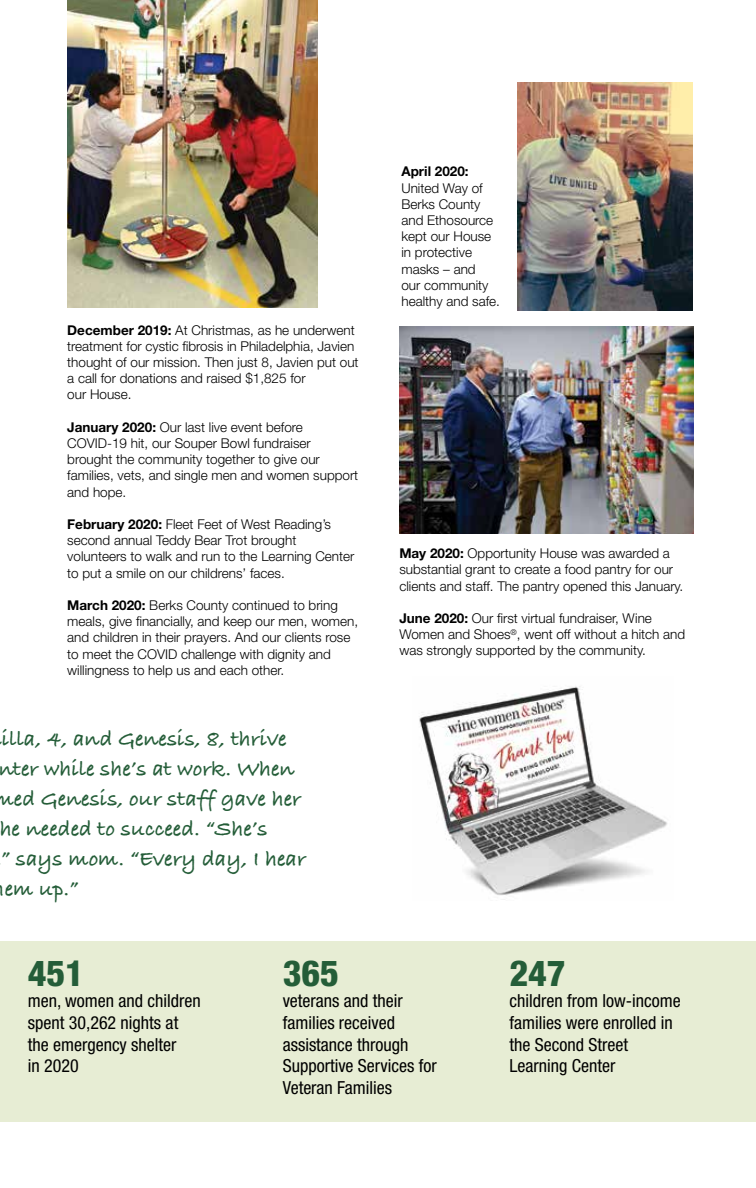
<style>
.page{position:relative;width:756px;height:1188px;background:#fff}
.page>*{position:absolute;margin:0;border:0;box-sizing:border-box;transform-origin:0 0}
.t1{font:800 condensed 36px "Helvetica Neue";color:#245d38}
.t2{font:700 22.5px "Bradley Hand ITCTT";color:#245d38}
.t3{font:condensed 18px/21.6px "Helvetica Neue";color:#000}
.t4{font:300 13.5px/16.2px "Helvetica Neue";color:#000}
.t5{font:700 13.5px "Helvetica Neue";color:#000}
.s1{font-weight:700}
</style>
<div class="page">
<div style="left:0;top:941px;width:756px;height:181px;background:#e7edd4"></div>
<img style="left:67px;top:0;width:250px;height:308px">
<img style="left:399px;top:327px;width:294px;height:207px">
<img style="left:518px;top:82px;width:174px;height:228px">
<img style="left:419px;top:686px;width:249px;height:209px">
<p class="t4" style="left:67px;top:321px;width:293px"><span class="s1">December 2019:</span> At Christmas, as he underwent treatment for cystic fibrosis in Philadelphia, Javien thought of our mission. Then just 8, Javien put out a call for donations and raised $1,825 for<br>our House.</p>
<p class="t4" style="left:67px;top:419px;width:293px"><span class="s1">January 2020:</span> Our last live event before COVID-19 hit, our Souper Bowl fundraiser brought the community together to give our families, vets, and single men and women support and hope.</p>
<p class="t4" style="left:67px;top:516px;width:289px"><span class="s1">February 2020:</span> Fleet Feet of West Reading’s second annual Teddy Bear Trot brought volunteers to walk and run to the Learning Center to put a smile on our childrens’ faces.</p>
<p class="t4" style="left:67px;top:597px;width:292px"><span class="s1">March 2020:</span> Berks County continued to bring meals, give financially, and keep our men, women, and children in their prayers. And our clients rose to meet the COVID challenge with dignity and willingness to help us and each other.</p>
<h2 class="t2" style="left:2px;top:721px;width:286px">illa, 4, and Genesis, 8, thrive</h2>
<h2 class="t2" style="left:-2px;top:751px;width:298px">nter while she’s at work. When</h2>
<h2 class="t2" style="left:-6px;top:781px;width:309px">med Genesis, our staff gave her</h2>
<h2 class="t2" style="left:0;top:811px;width:269px">he needed to succeed. “She’s</h2>
<h2 class="t2" style="left:1px;top:841px;width:306px">” says mom. “Every day, I hear</h2>
<h2 class="t2" style="left:5px;top:871px;width:75px">em up.”</h2>
<p class="t5" style="left:401px;top:163px;width:69px">April 2020:</p>
<p class="t4" style="left:401px;top:179px;width:100px">United Way of<br>Berks County and Ethosource kept our House in protective masks – and<br>our community healthy and safe.</p>
<p class="t4" style="left:399px;top:545px;width:286px"><span class="s1">May 2020:</span> Opportunity House was awarded a substantial grant to create a food pantry for our clients and staff. The pantry opened this January.</p>
<p class="t4" style="left:399px;top:610px;width:287px"><span class="s1">June 2020:</span> Our first virtual fundraiser, Wine<br>Women and Shoes<sup>®</sup>, went off without a hitch and was strongly supported by the community.</p>
<h1 class="t1" style="left:28px;top:951px;width:58px">451</h1>
<h3 class="t3" style="left:28px;top:990px;width:174px">men, women and children spent 30,262 nights at the emergency shelter<br>in 2020</h3>
<h1 class="t1" style="left:283px;top:951px;width:58px">365</h1>
<h3 class="t3" style="left:283px;top:990px;width:156px">veterans and their families received assistance through<br>Supportive Services for<br>Veteran Families</h3>
<h1 class="t1" style="left:509px;top:951px;width:58px">247</h1>
<h3 class="t3" style="left:509px;top:990px;width:173px">children from low-income families were enrolled in the Second Street<br>Learning Center</h3>
</div>
